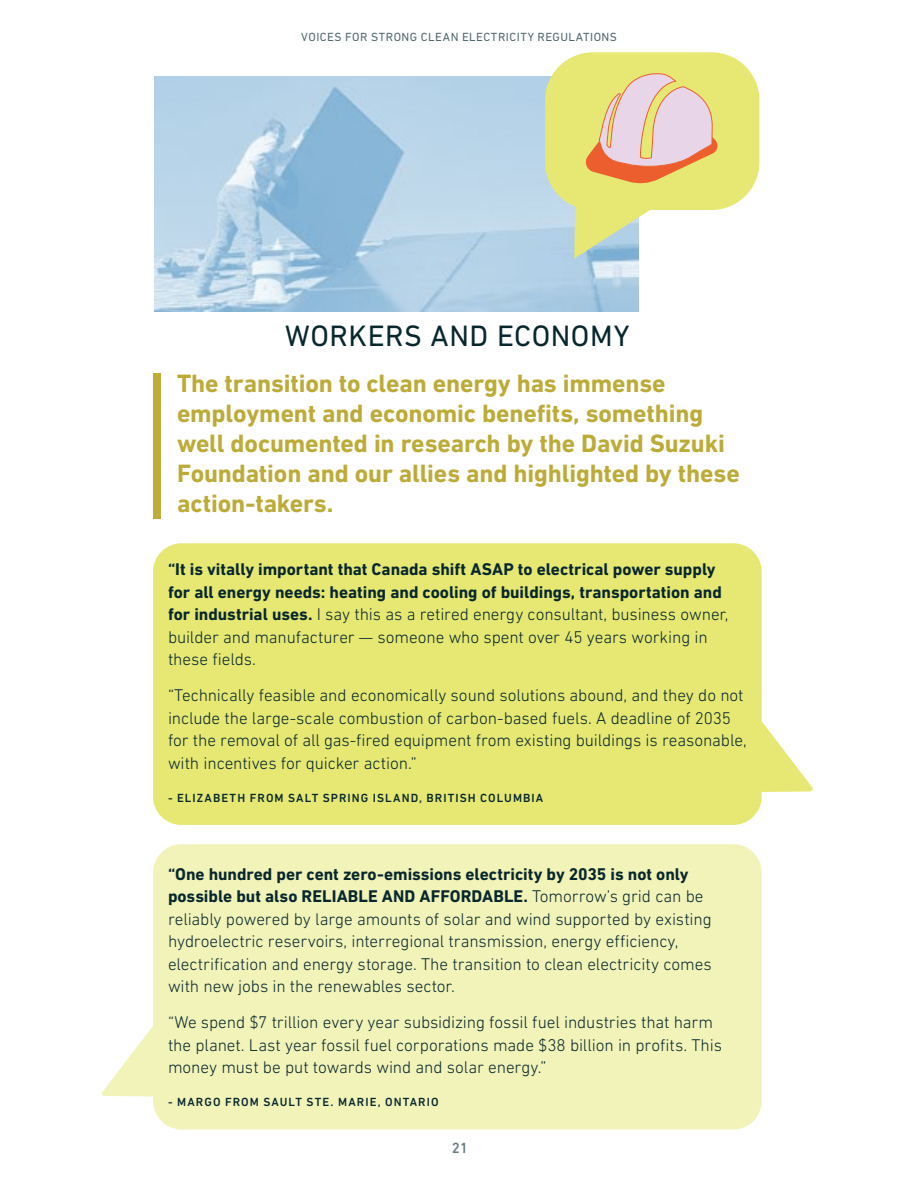
<style>
.page{position:relative;width:918px;height:1188px;background:#fff}
.page>*{position:absolute;margin:0;border:0;box-sizing:border-box;transform-origin:0 0}
.t1{font:30px "DIN Next LT Pro";letter-spacing:.015em;color:#07272d}
.t2{font:700 25.5px/30px "DIN Next LT Pro";letter-spacing:-.005em;color:#bdab38}
.t3{font:300 17.25px/22.5px "DIN Next LT Pro";letter-spacing:-.005em;color:#07272d}
.t4{font:700 17.25px/22.5px "DIN Next LT Pro";color:#07272d}
.t5{font:500 15px "DIN Next LT Pro";color:#07272d}
.t6{font:500 12px "DIN Next LT Pro";letter-spacing:.09em;color:#07272d}
.t7{font:12px "DIN Next LT Pro";letter-spacing:.04em;color:#07272d}
.s1{font-weight:300}
.s2{font-weight:700}
</style>
<div class="page">
<div style="left:153px;top:844px;width:609px;height:286px;background:#f2f3b9;border-radius:28px"></div>
<svg style="left:102px;top:1026px;width:51px;height:71px"></svg>
<div style="left:153px;top:543px;width:609px;height:282px;background:#e6e873;border-radius:28px"></div>
<svg style="left:761px;top:708px;width:52px;height:84px"></svg>
<div style="left:153px;top:373px;width:7px;height:146px;background:#bdac38"></div>
<img style="left:154px;top:77px;width:484px;height:234px">
<div style="left:545px;top:52px;width:214px;height:158px;background:#e6e873;border-radius:48px"></div>
<svg style="left:574px;top:73px;width:145px;height:186px"></svg>
<p class="t7" style="left:301px;top:30px;width:317px">VOICES FOR STRONG CLEAN ELECTRICITY REGULATIONS</p>
<h1 class="t1" style="left:285px;top:318px;width:346px">WORKERS AND ECONOMY</h1>
<h2 class="t2" style="left:177px;top:369px;width:564px">The transition to clean energy has immense employment and economic benefits, something well documented in research by the David Suzuki Foundation and our allies and highlighted by these action-takers.</h2>
<p class="t4" style="left:168px;top:558px;width:562px">“It is vitally important that Canada shift ASAP to electrical power supply for all energy needs: heating and cooling of buildings, transportation and for industrial uses. <span class="s1">I say this as a retired energy consultant, business owner, builder and manufacturer — someone who spent over 45 years working in these fields.</span></p>
<p class="t3" style="left:168px;top:684px;width:580px">“Technically feasible and economically sound solutions abound, and they do not include the large-scale combustion of carbon-based fuels. A deadline of 2035 for the removal of all gas-fired equipment from existing buildings is reasonable, with incentives for quicker action.”</p>
<p class="t6" style="left:168px;top:791px;width:377px">- ELIZABETH FROM SALT SPRING ISLAND, BRITISH COLUMBIA</p>
<p class="t3" style="left:168px;top:863px;width:545px"><span class="s2">“One hundred per cent zero-emissions electricity by 2035 is not only possible but also RELIABLE AND AFFORDABLE.</span> Tomorrow’s grid can be reliably powered by large amounts of solar and wind supported by existing hydroelectric reservoirs, interregional transmission, energy efficiency, electrification and energy storage. The transition to clean electricity comes with new jobs in the renewables sector.</p>
<p class="t3" style="left:168px;top:1011px;width:555px">“We spend $7 trillion every year subsidizing fossil fuel industries that harm the planet. Last year fossil fuel corporations made $38 billion in profits. This money must be put towards wind and solar energy.”</p>
<p class="t6" style="left:168px;top:1095px;width:272px">- MARGO FROM SAULT STE. MARIE, ONTARIO</p>
<p class="t5" style="left:452px;top:1139px;width:18px">21</p>
</div>
